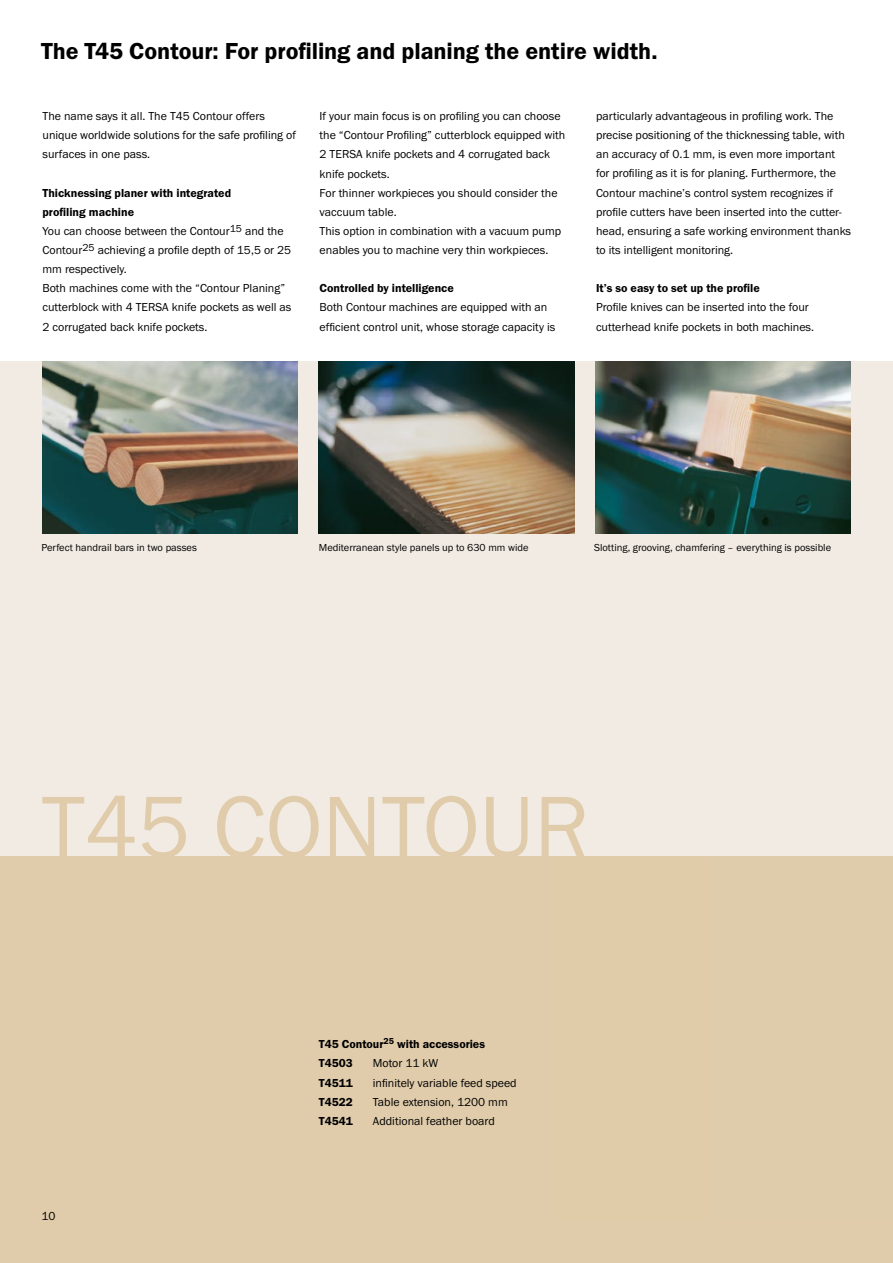
<style>
.page{position:relative;width:893px;height:1263px;background:#fff}
.page>*{position:absolute;margin:0;border:0;box-sizing:border-box;transform-origin:0 0}
.t1{font:90px "Franklin Gothic URW Boo";color:#e0ccaa}
.t2{font:24px "Franklin Gothic URW Dem";letter-spacing:-.005em;color:#000}
.t3{font:12px/19.2px "Franklin Gothic URW Boo";color:#000}
.t4{font:12px/19.2px "Franklin Gothic URW Dem";color:#000}
.t5{font:10.5px "Franklin Gothic URW Boo";color:#000}
</style>
<div class="page">
<div style="left:0;top:361px;width:893px;height:546px;background:#f2ebe3"></div>
<div style="left:0;top:857px;width:893px;height:406px;background:#e0ccaa"></div>
<img style="left:43px;top:361px;width:255px;height:173px">
<img style="left:319px;top:361px;width:255px;height:173px">
<img style="left:595px;top:361px;width:255px;height:173px">
<h2 class="t2" style="left:41px;top:36px;width:618px">The T45 Contour: For profiling and planing the entire width.</h2>
<p class="t3" style="left:43px;top:107px;width:255px">The name says it all. The T45 Contour offers unique worldwide solutions for the safe profiling of surfaces in one pass.</p>
<p class="t4" style="left:43px;top:183px;width:190px">Thicknessing planer with integrated profiling machine</p>
<p class="t3" style="left:43px;top:221px;width:250px">You can choose between the Contour<sup>15</sup> and the Contour<sup>25</sup> achieving a profile depth of 15,5 or 25 mm respectively.<br>Both machines come with the “Contour Planing” cutterblock with 4 TERSA knife pockets as well as 2 corrugated back knife pockets.</p>
<p class="t3" style="left:320px;top:107px;width:247px">If your main focus is on profiling you can choose the “Contour Profiling” cutterblock equipped with 2 TERSA knife pockets and 4 corrugated back knife pockets.<br>For thinner workpieces you should consider the vaccuum table.<br>This option in combination with a vacuum pump enables you to machine very thin workpieces.</p>
<p class="t4" style="left:320px;top:279px;width:136px">Controlled by intelligence</p>
<p class="t3" style="left:320px;top:298px;width:237px">Both Contour machines are equipped with an efficient control unit, whose storage capacity is</p>
<p class="t3" style="left:596px;top:107px;width:257px">particularly advantageous in profiling work. The precise positioning of the thicknessing table, with an accuracy of 0.1 mm, is even more important for profiling as it is for planing. Furthermore, the Contour machine’s control system recognizes if profile cutters have been inserted into the cutter&shy;head, ensuring a safe working environment thanks to its intelligent monitoring.</p>
<p class="t4" style="left:596px;top:279px;width:165px">It’s so easy to set up the profile</p>
<p class="t3" style="left:596px;top:298px;width:220px">Profile knives can be inserted into the four cutterhead knife pockets in both machines.</p>
<p class="t5" style="left:41px;top:541px;width:157px">Perfect handrail bars in two passes</p>
<p class="t5" style="left:319px;top:541px;width:211px">Mediterranean style panels up to 630 mm wide</p>
<p class="t5" style="left:594px;top:541px;width:238px">Slotting, grooving, chamfering – everything is possible</p>
<h1 class="t1" style="left:41px;top:771px;width:549px">T45 CONTOUR</h1>
<p class="t4" style="left:319px;top:1035px;width:168px">T45 Contour<sup>25</sup> with accessories<br>T4503</p>
<p class="t3" style="left:373px;top:1054px;width:67px">Motor 11 kW</p>
<p class="t3" style="left:41px;top:1207px;width:16px">10</p>
<p class="t4" style="left:319px;top:1073px;width:36px">T4511</p>
<p class="t3" style="left:373px;top:1073px;width:145px">infinitely variable feed speed</p>
<p class="t4" style="left:319px;top:1092px;width:36px">T4522</p>
<p class="t3" style="left:373px;top:1092px;width:136px">Table extension, 1200 mm</p>
<p class="t4" style="left:319px;top:1111px;width:36px">T4541</p>
<p class="t3" style="left:373px;top:1111px;width:123px">Additional feather board</p>
</div>
